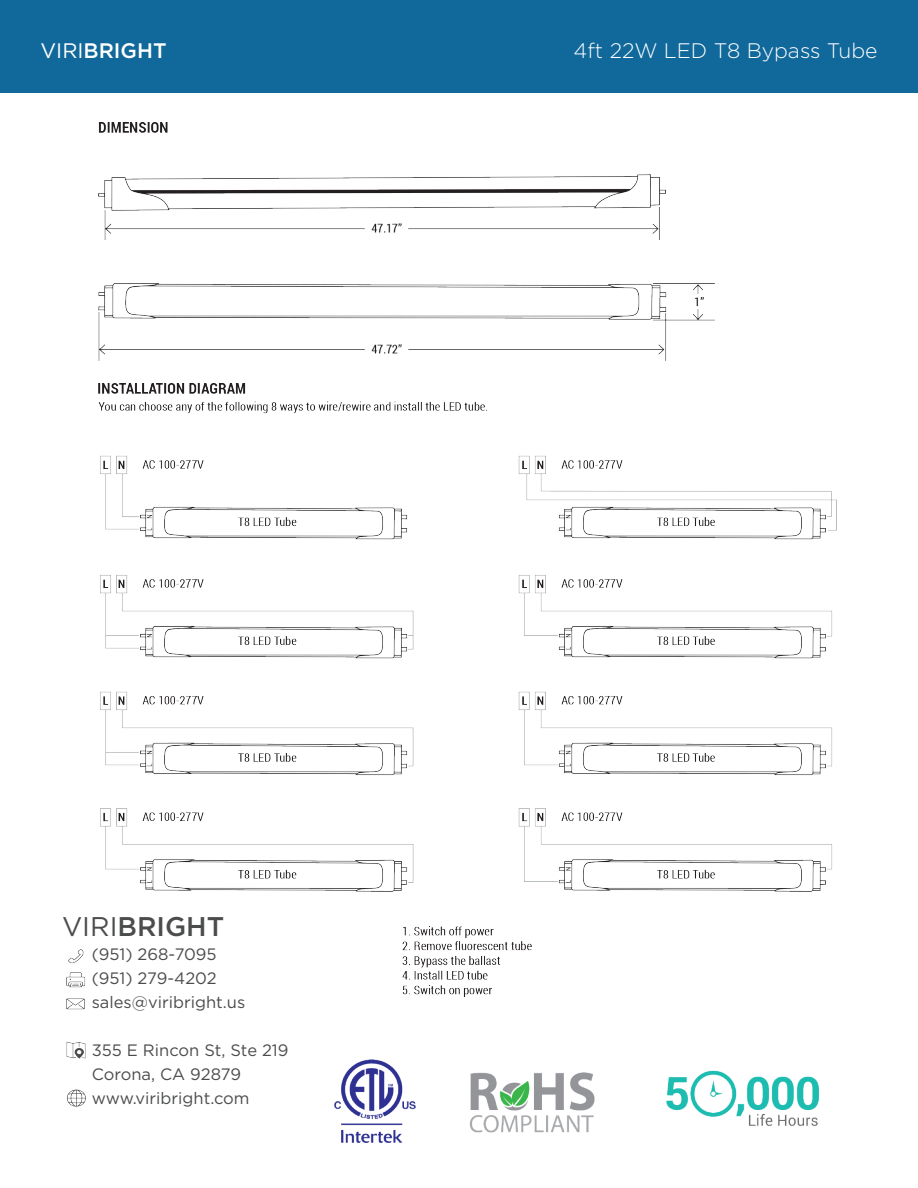
<style>
.page{position:relative;width:918px;height:1188px;background:#fff}
.page>*{position:absolute;margin:0;border:0;box-sizing:border-box;transform-origin:0 0}
.t1{font:500 27px "Gotham";color:#4b4c4c}
.SPECS_TEXT{font:300 21px "Gotham";color:#fff}
.t2{font:500 21px "Gotham";color:#fff}
.t3{font:16.5px/24px "Gotham";color:#4b4c4c}
.s1{font-weight:400}
</style>
<div class="page">
<div style="left:0;top:0;width:918px;height:93px;background:#10689b"></div>
<img style="left:66px;top:949px;width:19px;height:158px">
<img style="left:335px;top:1059px;width:484px;height:84px">
<img style="left:98px;top:122px;width:617px;height:239px">
<img style="left:98px;top:383px;width:738px;height:509px">
<img style="left:403px;top:927px;width:129px;height:69px">
<p class="t2" style="left:40px;top:36px;width:128px"><span class="s1">VIRI</span>BRIGHT</p>
<p class="SPECS_TEXT" style="left:573px;top:37px;width:306px">4ft 22W LED T8 Bypass Tube</p>
<h1 class="t1" style="left:62px;top:909px;width:164px"><span class="s1">VIRI</span>BRIGHT</h1>
<p class="t3" style="left:92px;top:942px;width:155px">(951) 268-7095 (951) 279-4202 sales@viribright.us</p>
<p class="t3" style="left:92px;top:1038px;width:198px">355 E Rincon St, Ste 219<br>Corona, CA 92879 www.viribright.com</p>
</div>
